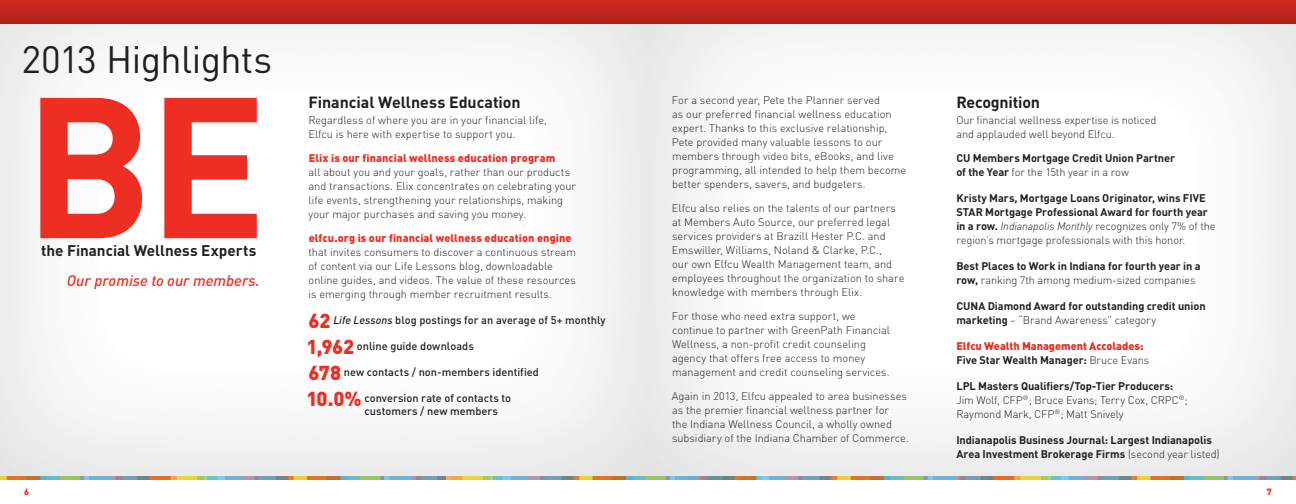
<style>
.page{position:relative;width:1296px;height:504px;background:#fff}
.page>*{position:absolute;margin:0;border:0;box-sizing:border-box;transform-origin:0 0}
.t1{font:700 197.1px "DINOT";color:#ee2e22}
.t2{font:37.7px "DINOT";letter-spacing:-.02em;color:#231f20}
.t3{font:700 16px "DINOT";letter-spacing:-.005em;color:#231f20}
.t4{font:700 15.3px "DINOT";color:#231f20}
.t5{font:italic 500 15.3px "DINOT";color:#ee2e22}
.t6{font:300 11px/14px "DINOT";color:#231f20}
.t7{font:700 11px/14px "DINOT";letter-spacing:-.005em;color:#231f20}
.t8{font:500 11px/13.2px "DINOT";color:#231f20}
.t9{font:900 11px/14px "DINOT";letter-spacing:.005em;color:#ee2e22}
.t10{font:900 9px "DINOT";color:#ee2e22}
.s1{font-weight:900;font-size:20px;color:#ee2e22}
.s2{font-style:italic}
.s3{font-weight:300}
.s4{font-weight:300;font-style:italic}
.s5{font-weight:700;color:#231f20}
.s6{font-weight:300;color:#231f20}
.s7{font-weight:700}
</style>
<div class="page">
<div style="left:0;top:0;width:1296px;height:24px;background:linear-gradient(to bottom,#d4291e,#ad2119)"></div>
<img style="left:0;top:476px;width:1296px;height:4px">
<h2 class="t2" style="left:21px;top:36px;width:252px">2013 Highlights</h2>
<h1 class="t1" style="left:24px;top:38px;width:245px">BE</h1>
<h3 class="t4" style="left:41px;top:240px;width:217px">the Financial Wellness Experts</h3>
<h3 class="t5" style="left:67px;top:271px;width:195px">Our promise to our members.</h3>
<h3 class="t3" style="left:308px;top:92px;width:214px">Financial Wellness Education</h3>
<p class="t6" style="left:308px;top:113px;width:240px">Regardless of where you are in your financial life,<br>Elfcu is here with expertise to support you.</p>
<p class="t9" style="left:309px;top:150px;width:248px">Elix is our financial wellness education program</p>
<p class="t6" style="left:309px;top:165px;width:269px">all about you and your goals, rather than our products and transactions. Elix concentrates on celebrating your life events, strengthening your relationships, making your major purchases and saving you money.</p>
<p class="t9" style="left:309px;top:230px;width:264px">elfcu.org is our financial wellness education engine</p>
<p class="t6" style="left:308px;top:245px;width:269px">that invites consumers to discover a continuous stream of content via our Life Lessons blog, downloadable online guides, and videos. The value of these resources is emerging through member recruitment results.</p>
<p class="t8" style="left:308px;top:313px;width:299px"><span class="s1">62</span> <span class="s2">Life Lessons</span> blog postings for an average of 5+ monthly</p>
<p class="t8" style="left:306px;top:339px;width:169px"><span class="s1">1,962</span> online guide downloads</p>
<p class="t8" style="left:308px;top:365px;width:232px"><span class="s1">678</span> new contacts / non-members identified</p>
<p class="t8" style="left:365px;top:391px;width:148px;text-indent:-58px"><span class="s1">10.0%</span> conversion rate of contacts to customers / new members</p>
<p class="t6" style="left:672px;top:93px;width:236px">For a second year, Pete the Planner served<br>as our preferred financial wellness education expert. Thanks to this exclusive relationship, Pete provided many valuable lessons to our members through video bits, eBooks, and live programming, all intended to help them become better spenders, savers, and budgeters.</p>
<p class="t6" style="left:672px;top:201px;width:234px">Elfcu also relies on the talents of our partners at Members Auto Source, our preferred legal services providers at Brazill Hester P.C. and Emswiller, Williams, Noland &amp; Clarke, P.C.,<br>our own Elfcu Wealth Management team, and employees throughout the organization to share knowledge with members through Elix.</p>
<p class="t6" style="left:672px;top:309px;width:219px">For those who need extra support, we continue to partner with GreenPath Financial Wellness, a non-profit credit counseling agency that offers free access to money management and credit counseling services.</p>
<p class="t6" style="left:672px;top:389px;width:239px">Again in 2013, Elfcu appealed to area businesses as the premier financial wellness partner for<br>the Indiana Wellness Council, a wholly owned subsidiary of the Indiana Chamber of Commerce.</p>
<h3 class="t3" style="left:956px;top:92px;width:85px">Recognition</h3>
<p class="t6" style="left:956px;top:113px;width:201px">Our financial wellness expertise is noticed and applauded well beyond Elfcu.</p>
<p class="t7" style="left:956px;top:151px;width:220px">CU Members Mortgage Credit Union Partner of the Year <span class="s3">for the 15th year in a row</span></p>
<p class="t7" style="left:956px;top:191px;width:261px">Kristy Mars, Mortgage Loans Originator, wins FIVE STAR Mortgage Professional Award for fourth year in a row. <span class="s4">Indianapolis Monthly</span> <span class="s3">recognizes only 7% of the region’s mortgage professionals with this honor.</span></p>
<p class="t7" style="left:956px;top:259px;width:246px">Best Places to Work in Indiana for fourth year in a row, <span class="s3">ranking 7th among medium-sized companies</span></p>
<p class="t7" style="left:956px;top:299px;width:251px">CUNA Diamond Award for outstanding credit union marketing <span class="s3">– “Brand Awareness” category</span></p>
<p class="t9" style="left:956px;top:338px;width:194px">Elfcu Wealth Management Accolades:<br><span class="s5">Five Star Wealth Manager:</span> <span class="s6">Bruce Evans</span></p>
<p class="t6" style="left:956px;top:379px;width:233px"><span class="s7">LPL Masters Qualifiers/Top-Tier Producers:<br></span>Jim Wolf, CFP<sup>®</sup>; Bruce Evans; Terry Cox, CRPC<sup>®</sup>;<br>Raymond Mark, CFP<sup>®</sup>; Matt Snively</p>
<p class="t7" style="left:956px;top:433px;width:265px">Indianapolis Business Journal: Largest Indianapolis<br>Area Investment Brokerage Firms <span class="s3">(second year listed)</span></p>
<p class="t10" style="left:24px;top:486px;width:7px">6</p>
<p class="t10" style="left:1267px;top:486px;width:7px">7</p>
</div>
